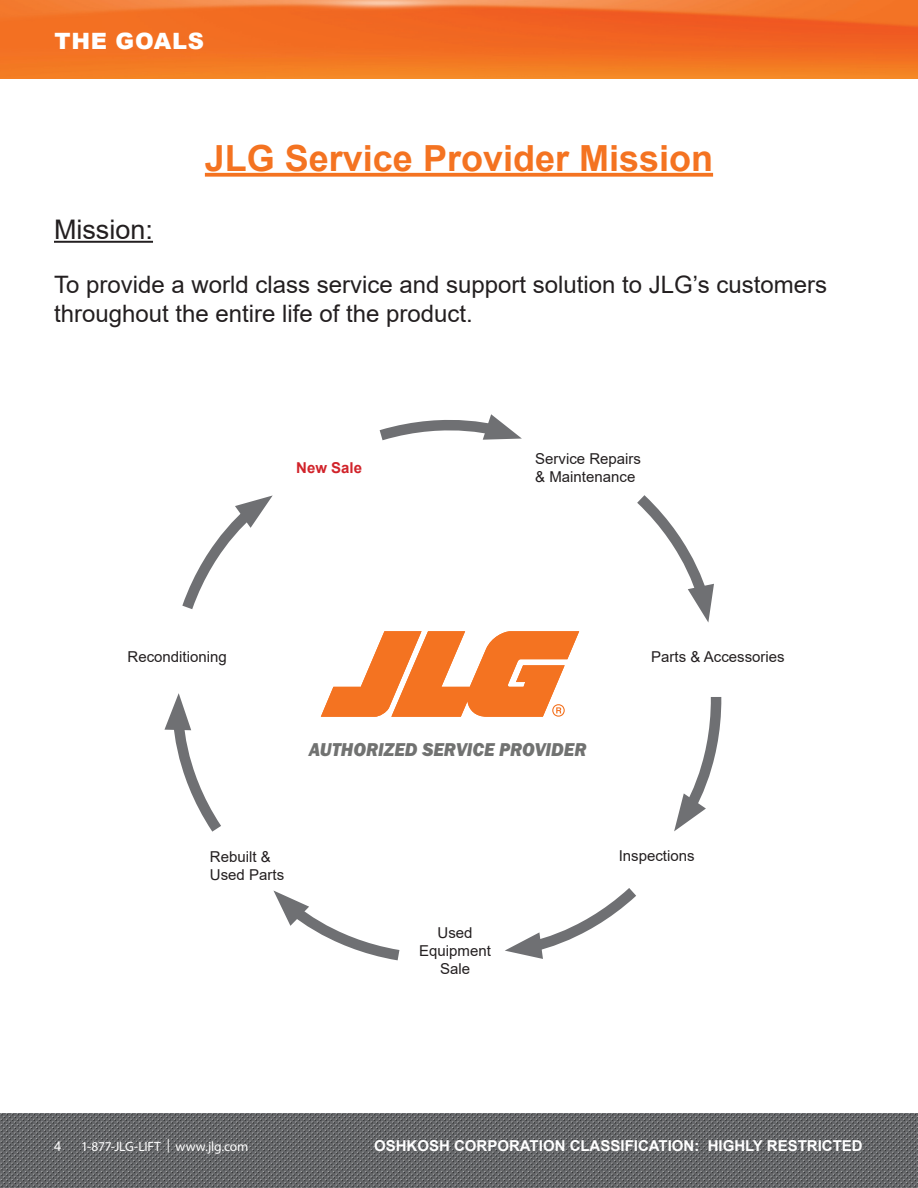
<style>
.page{position:relative;width:918px;height:1188px;background:#fff}
.page>*{position:absolute;margin:0;border:0;box-sizing:border-box;transform-origin:0 0}
.t1{font:700 36px "Arial";color:#f47321}
.t2{font:27px "Arial";color:#231f20}
.t3{font:24px/28.8px "Arial";color:#231f20}
.t4{font:900 22.5px "Arial";letter-spacing:.035em;color:#fff}
.t5{font:italic 800 19.35px "Franklin Gothic";color:#717271;scale:.95 1}
.t6{font:15px/18px "Arial";color:#231f20}
.t7{font:700 15px "Arial";color:#fff}
.t8{font:700 15px "Arial";color:#d1232a}
.t9{font:13.5px "Myriad Pro";letter-spacing:-.01em;color:#fff}
.t10{font:13.5px "Arial";color:#fff}
</style>
<div class="page">
<img style="left:0;top:0;width:918px;height:78px">
<img style="left:0;top:1113px;width:918px;height:75px">
<svg style="left:205px;top:173px;width:508px;height:4px;background:#f57f35"></svg>
<hr style="left:54px;top:241px;width:99px;height:2px;background:#231f20">
<svg style="left:674px;top:697px;width:48px;height:134px"></svg>
<svg style="left:637px;top:495px;width:77px;height:128px"></svg>
<svg style="left:379px;top:414px;width:143px;height:27px"></svg>
<svg style="left:182px;top:495px;width:91px;height:114px"></svg>
<svg style="left:505px;top:888px;width:131px;height:71px"></svg>
<svg style="left:273px;top:891px;width:127px;height:70px"></svg>
<svg style="left:164px;top:693px;width:57px;height:139px"></svg>
<svg style="left:321px;top:631px;width:258px;height:86px"></svg>
<p class="t4" style="left:54px;top:24px;width:151px">THE GOALS</p>
<p class="t1" style="left:205px;top:133px;width:510px">JLG Service Provider Mission</p>
<p class="t2" style="left:54px;top:211px;width:101px">Mission:</p>
<p class="t3" style="left:54px;top:270px;width:775px">To provide a world class service and support solution to JLG’s customers throughout the entire life of the product.</p>
<p class="t8" style="left:296px;top:457px;width:67px">New Sale</p>
<p class="t6" style="left:535px;top:450px;width:107px">Service Repairs &amp; Maintenance</p>
<p class="t6" style="left:128px;top:647px;width:101px">Reconditioning</p>
<p class="t5" style="left:309px;top:737px;width:294px">AUTHORIZED SERVICE PROVIDER</p>
<p class="t6" style="left:651px;top:647px;width:135px">Parts &amp; Accessories</p>
<p class="t6" style="left:210px;top:848px;width:76px">Rebuilt &amp;<br>Used Parts</p>
<p class="t6" style="left:419px;top:924px;width:73px;text-align:center">Used<br>Equipment<br>Sale</p>
<p class="t6" style="left:619px;top:847px;width:77px">Inspections</p>
<p class="t10" style="left:54px;top:1137px;width:9px">4</p>
<p class="t9" style="left:81px;top:1138px;width:169px">1-877-JLG-LIFT | www.jlg.com</p>
<p class="t7" style="left:374px;top:1135px;width:490px">OSHKOSH CORPORATION CLASSIFICATION: HIGHLY RESTRICTED</p>
</div>
